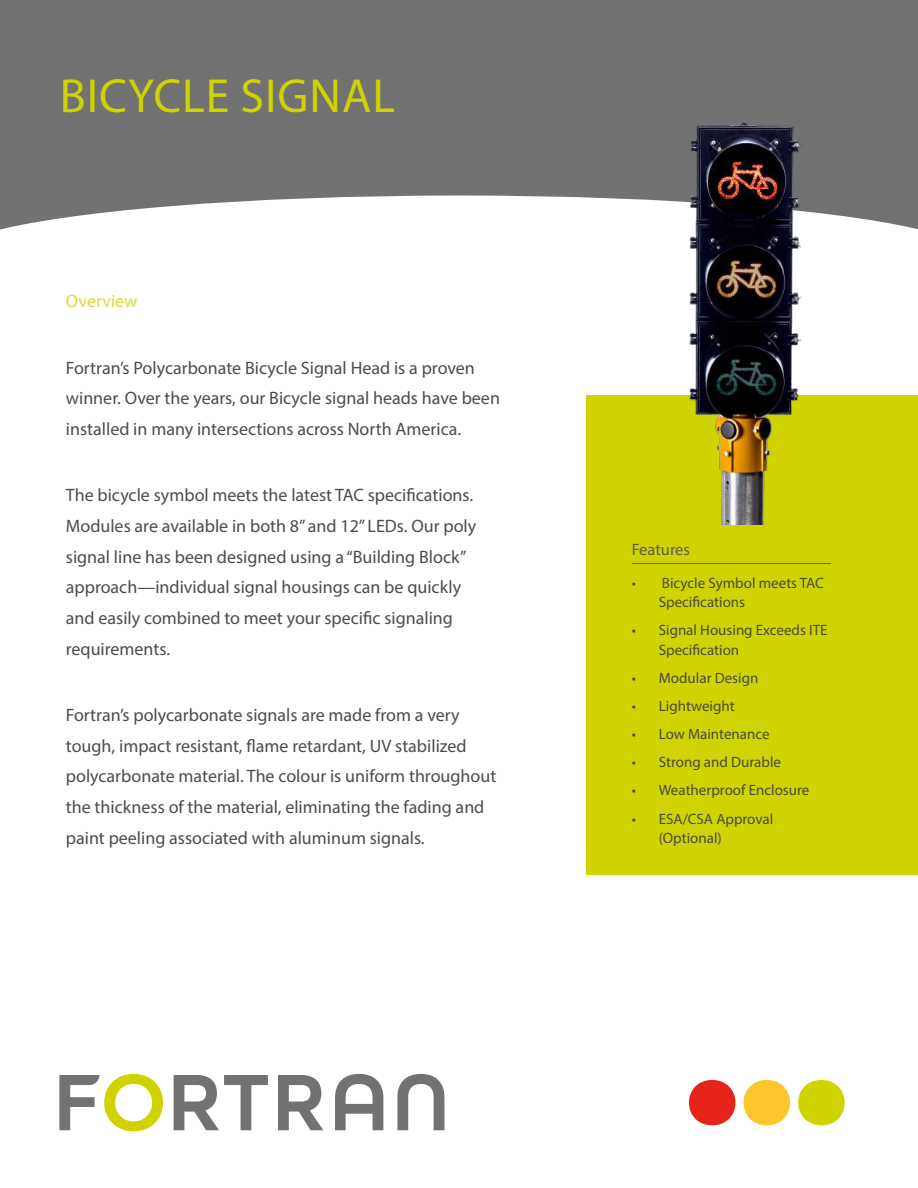
<style>
.page{position:relative;width:918px;height:1188px;background:#fff}
.page>*{position:absolute;margin:0;border:0;box-sizing:border-box;transform-origin:0 0}
.t1{font:48px "Myriad Pro";letter-spacing:.02em;color:#cfd400}
.t2{font:18px/30.6px "Myriad Pro";color:#4b4c4d}
.t3{font:18px "Myriad Pro";color:#dada3d}
.t4{font:16.5px "Myriad Pro";color:#5e5c54}
.t5{font:15px/19.5px "Myriad Pro";color:#4a4b41}
</style>
<div class="page">
<div style="left:586px;top:395px;width:332px;height:480px;background:#cfd400"></div>
<svg style="left:0;top:0;width:918px;height:230px;background:#7f807f"></svg>
<svg style="left:59px;top:1074px;width:104px;height:57px"></svg>
<svg style="left:174px;top:1075px;width:94px;height:55px"></svg>
<svg style="left:278px;top:1075px;width:45px;height:55px"></svg>
<svg style="left:335px;top:1074px;width:48px;height:56px"></svg>
<svg style="left:397px;top:1074px;width:47px;height:56px"></svg>
<div style="left:744px;top:1080px;width:46px;height:45px;background:#ffc52d;border-radius:50%"></div>
<div style="left:689px;top:1080px;width:46px;height:45px;background:#e72419;border-radius:50%"></div>
<div style="left:798px;top:1080px;width:47px;height:45px;background:#cfd400;border-radius:50%"></div>
<img style="left:585px;top:45px;width:324px;height:480px">
<hr style="left:632px;top:563px;width:199px;height:1px;background:#5e5c54">
<h1 class="t1" style="left:60px;top:66px;width:337px">BICYCLE SIGNAL</h1>
<p class="t3" style="left:66px;top:290px;width:73px">Overview</p>
<p class="t2" style="left:66px;top:352px;width:436px">Fortran’s Polycarbonate Bicycle Signal Head is a proven winner. Over the years, our Bicycle signal heads have been installed in many intersections across North America.</p>
<p class="t2" style="left:66px;top:480px;width:412px">The bicycle symbol meets the latest TAC specifications.<br>Modules are available in both 8” and 12” LEDs. Our poly signal line has been designed using a “Building Block” approach—individual signal housings can be quickly and easily combined to meet your specific signaling requirements.</p>
<p class="t2" style="left:66px;top:699px;width:432px">Fortran’s polycarbonate signals are made from a very tough, impact resistant, flame retardant, UV stabilized polycarbonate material. The colour is uniform throughout the thickness of the material, eliminating the fading and paint peeling associated with aluminum signals.</p>
<p class="t4" style="left:632px;top:539px;width:60px">Features</p>
<p class="t5" style="left:659px;top:573px;width:167px;text-indent:-27px">• Bicycle Symbol meets TAC<br>Specifications</p>
<p class="t5" style="left:659px;top:620px;width:170px;text-indent:-27px">• Signal Housing Exceeds ITE<br>Specification</p>
<p class="t5" style="left:632px;top:668px;width:128px">• Modular Design</p>
<p class="t5" style="left:632px;top:696px;width:104px">• Lightweight</p>
<p class="t5" style="left:632px;top:724px;width:139px">• Low Maintenance</p>
<p class="t5" style="left:632px;top:752px;width:151px">• Strong and Durable</p>
<p class="t5" style="left:632px;top:780px;width:179px">• Weatherproof Enclosure</p>
<p class="t5" style="left:659px;top:808px;width:116px;text-indent:-27px">• ESA/CSA Approval (Optional)</p>
</div>
